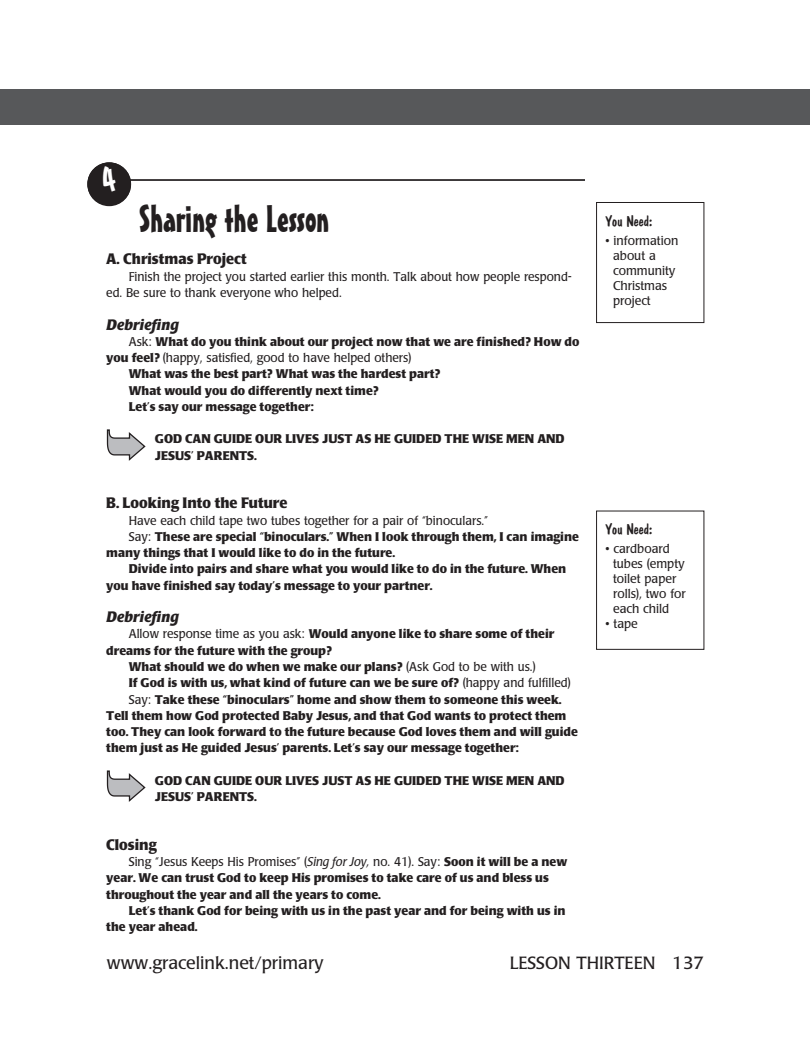
<style>
.page{position:relative;width:810px;height:1047px;background:#fff}
.page>*{position:absolute;margin:0;border:0;box-sizing:border-box;transform-origin:0 0}
.section_title{font:37.5px "Mister Earl BT";color:#231f20}
.t1{font:17.5px "Poppl Laudatio";color:#231f20}
.subhead{font:700 15px "Poppl Laudatio";color:#231f20;scale:.95 1}
.subhead-2{font:italic 700 15px "Poppl Laudatio";color:#231f20}
.You_Need_head{font:15px "Dom Casual D";color:#231f20}
.body{font:700 12.5px/16.2px "Poppl Laudatio";color:#231f20}
.body-2{font:12.5px/16.2px "Poppl Laudatio";color:#231f20;scale:.95 1}
.body-Xindent{font:700 12.5px/16.2px "Poppl Laudatio";color:#231f20}
.You_Need_items{font:12.5px/15px "Poppl Laudatio";color:#231f20}
.s1{font-weight:400}
.s2{font-weight:400;font-style:italic}
</style>
<div class="page">
<div style="left:0;top:89px;width:45px;height:36px;background:#57585a"></div>
<div style="left:45px;top:89px;width:765px;height:36px;background:#57585a"></div>
<hr style="left:129px;top:179px;width:456px;height:2px;background:#231f20">
<svg style="left:107px;top:429px;width:39px;height:32px"></svg>
<div style="left:596px;top:202px;width:108px;height:121px;border:1px solid #231f20"></div>
<svg style="left:107px;top:770px;width:39px;height:31px"></svg>
<svg style="left:87px;top:162px;width:44px;height:44px"></svg>
<p class="section_title" style="left:139px;top:196px;width:192px">Sharing the Lesson</p>
<p class="subhead" style="left:106px;top:251px;width:149px">A. Christmas Project</p>
<p class="body-2" style="left:106px;top:268px;width:491px;text-indent:22px">Finish the project you started earlier this month. Talk about how people respond&shy;ed. Be sure to thank everyone who helped.</p>
<p class="subhead-2" style="left:106px;top:316px;width:74px">Debriefing</p>
<p class="body" style="left:106px;top:333px;width:475px;text-indent:22px"><span class="s1">Ask:</span> What do you think about our project now that we are finished? How do you feel? <span class="s1">(happy, satisfied, good to have helped others)</span></p>
<p class="body" style="left:129px;top:366px;width:313px">What was the best part? What was the hardest part?</p>
<p class="body" style="left:129px;top:382px;width:251px">What would you do differently next time?</p>
<p class="body" style="left:129px;top:398px;width:186px">Let’s say our message together:</p>
<p class="body-Xindent" style="left:155px;top:431px;width:411px">GOD CAN GUIDE OUR LIVES JUST AS HE GUIDED THE WISE MEN AND<br>JESUS’ PARENTS.</p>
<p class="subhead" style="left:106px;top:494px;width:192px">B. Looking Into the Future</p>
<p class="body-2" style="left:129px;top:512px;width:380px">Have each child tape two tubes together for a pair of “binoculars.”</p>
<p class="body" style="left:106px;top:528px;width:474px;text-indent:22px"><span class="s1">Say:</span> These are special “binoculars.” When I look through them, I can imagine many things that I would like to do in the future.</p>
<p class="body" style="left:106px;top:561px;width:462px;text-indent:22px">Divide into pairs and share what you would like to do in the future. When you have finished say today’s message to your partner.</p>
<p class="subhead-2" style="left:106px;top:608px;width:74px">Debriefing</p>
<p class="body" style="left:106px;top:626px;width:450px;text-indent:22px"><span class="s1">Allow response time as you ask:</span> Would anyone like to share some of their dreams for the future with the group?</p>
<p class="body" style="left:129px;top:658px;width:408px">What should we do when we make our plans? <span class="s1">(Ask God to be with us.)</span></p>
<p class="body" style="left:129px;top:675px;width:444px">If God is with us, what kind of future can we be sure of? <span class="s1">(happy and fulfilled)</span></p>
<p class="body" style="left:106px;top:691px;width:473px;text-indent:22px"><span class="s1">Say:</span> Take these “binoculars” home and show them to someone this week.<br>Tell them how God protected Baby Jesus, and that God wants to protect them too. They can look forward to the future because God loves them and will guide them just as He guided Jesus’ parents. Let’s say our message together:</p>
<p class="body-Xindent" style="left:155px;top:772px;width:411px">GOD CAN GUIDE OUR LIVES JUST AS HE GUIDED THE WISE MEN AND<br>JESUS’ PARENTS.</p>
<p class="subhead" style="left:106px;top:836px;width:55px">Closing</p>
<p class="body" style="left:106px;top:853px;width:463px;text-indent:22px"><span class="s1">Sing “Jesus Keeps His Promises” (</span><span class="s2">Sing for Joy,</span> <span class="s1">no. 41). Say:</span> Soon it will be a new year. We can trust God to keep His promises to take care of us and bless us throughout the year and all the years to come.</p>
<p class="body" style="left:106px;top:902px;width:461px;text-indent:22px">Let’s thank God for being with us in the past year and for being with us in the year ahead.</p>
<p class="You_Need_head" style="left:606px;top:212px;width:48px">You Need:</p>
<p class="You_Need_items" style="left:613px;top:233px;width:67px;text-indent:-8px">• information about a community<br>Christmas project</p>
<p class="You_Need_head" style="left:606px;top:520px;width:48px">You Need:</p>
<p class="You_Need_items" style="left:613px;top:541px;width:74px;text-indent:-8px">• cardboard tubes (empty toilet paper rolls), two for each child</p>
<p class="You_Need_items" style="left:606px;top:616px;width:34px">• tape</p>
<p class="t1" style="left:107px;top:952px;width:218px">www.gracelink.net/primary</p>
<p class="t1" style="left:510px;top:952px;width:196px">LESSON THIRTEEN 137</p>
</div>
